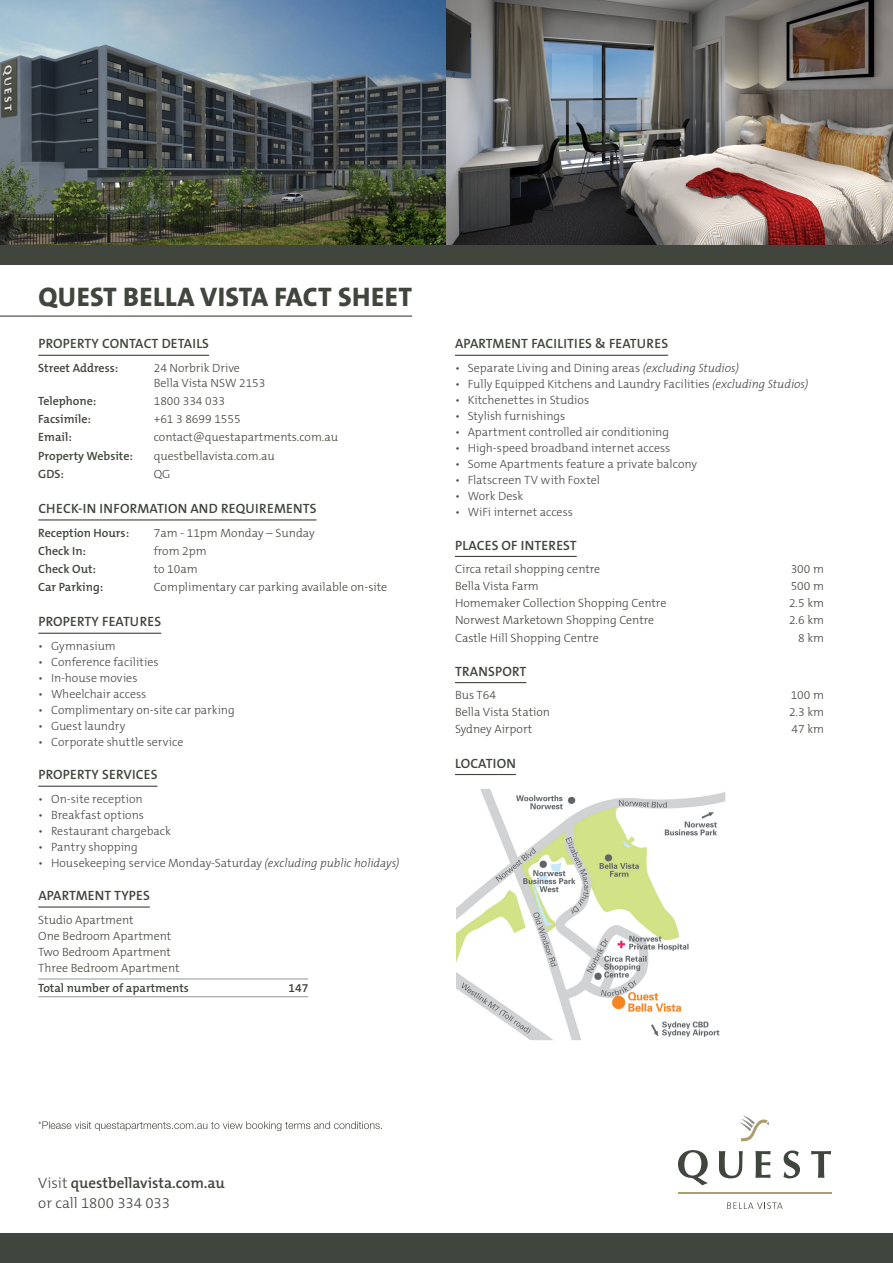
<style>
.page{position:relative;width:893px;height:1263px;background:#fff}
.page>*{position:absolute;margin:0;border:0;box-sizing:border-box;transform-origin:0 0}
.t1{font:800 27px "The Mix B W8";letter-spacing:.015em;color:#40453d}
.t2{font:600 15px "The Mix B W6";color:#40453d}
.t3{font:300 15px "The Mix B W3";color:#40453d}
.t4{font:600 13.5px "The Mix B W6";letter-spacing:.015em;color:#40453d}
.t5{font:300 12px "The Mix B W3";color:#484648}
.t6{font:300 12px/16px "The Mix B W3";color:#40453d}
.t7{font:600 12px "The Mix B W6";color:#40453d}
.s1{font-family:"The Mix Os F"}
.s2{font-family:"The Mix Os F";font-style:italic}
.s3{font-family:"The Mix B W3";font-weight:300}
</style>
<div class="page">
<svg style="left:38px;top:1121px;width:344px;height:10px"></svg>
<img style="left:0;top:0;width:893px;height:245px">
<hr style="left:0;top:316px;width:412px;height:1px;background:#40453d">
<hr style="left:455px;top:355px;width:213px;height:1px;background:#40453d">
<hr style="left:455px;top:556px;width:122px;height:1px;background:#40453d">
<hr style="left:455px;top:682px;width:71px;height:1px;background:#40453d">
<hr style="left:455px;top:774px;width:61px;height:1px;background:#40453d">
<img style="left:457px;top:790px;width:268px;height:249px">
<hr style="left:38px;top:355px;width:171px;height:1px;background:#40453d">
<hr style="left:38px;top:519px;width:278px;height:1px;background:#40453d">
<hr style="left:38px;top:633px;width:123px;height:1px;background:#40453d">
<hr style="left:38px;top:786px;width:120px;height:1px;background:#40453d">
<hr style="left:38px;top:906px;width:112px;height:2px;background:#40453d">
<hr style="left:38px;top:979px;width:270px;height:1px;background:#939598">
<hr style="left:38px;top:996px;width:270px;height:1px;background:#939598">
<div style="left:0;top:245px;width:893px;height:20px;background:#40453d"></div>
<div style="left:0;top:1233px;width:893px;height:30px;background:#40453d"></div>
<svg style="left:740px;top:1115px;width:29px;height:27px"></svg>
<svg style="left:678px;top:1150px;width:30px;height:35px"></svg>
<svg style="left:719px;top:1151px;width:24px;height:27px"></svg>
<svg style="left:755px;top:1151px;width:15px;height:27px"></svg>
<svg style="left:783px;top:1150px;width:17px;height:28px"></svg>
<svg style="left:811px;top:1151px;width:20px;height:27px"></svg>
<hr style="left:678px;top:1192px;width:153px;height:1px;background:#ad9d6e">
<svg style="left:727px;top:1202px;width:56px;height:7px"></svg>
<h1 class="t1" style="left:38px;top:280px;width:375px">QUEST BELLA VISTA FACT SHEET</h1>
<p class="t4" style="left:38px;top:335px;width:172px">PROPERTY CONTACT DETAILS</p>
<p class="t7" style="left:38px;top:360px;width:82px">Street Address:</p>
<p class="t6" style="left:154px;top:360px;width:113px;line-height:15px">24 Norbrik Drive<br>Bella Vista NSW 2153</p>
<p class="t7" style="left:38px;top:393px;width:60px">Telephone:</p>
<p class="t6" style="left:154px;top:393px;width:73px">1800 334 033</p>
<p class="t7" style="left:38px;top:411px;width:54px">Facsimile:</p>
<p class="t6" style="left:154px;top:411px;width:89px">+61 3 8699 1555</p>
<p class="t7" style="left:38px;top:430px;width:35px">Email:</p>
<p class="t6" style="left:154px;top:429px;width:186px">contact@questapartments.com.au</p>
<p class="t7" style="left:38px;top:448px;width:96px">Property Website:</p>
<p class="t6" style="left:154px;top:448px;width:123px">questbellavista.com.au</p>
<p class="t7" style="left:38px;top:466px;width:27px">GDS:</p>
<p class="t6" style="left:154px;top:466px;width:18px">QG</p>
<p class="t4" style="left:38px;top:500px;width:280px">CHECK-IN INFORMATION AND REQUIREMENTS</p>
<p class="t7" style="left:38px;top:525px;width:92px">Reception Hours:</p>
<p class="t6" style="left:154px;top:524px;width:163px">7am - 11pm Monday – Sunday</p>
<p class="t7" style="left:38px;top:543px;width:49px">Check In:</p>
<p class="t6" style="left:154px;top:543px;width:55px">from 2pm</p>
<p class="t7" style="left:38px;top:561px;width:59px">Check Out:</p>
<p class="t6" style="left:154px;top:561px;width:45px">to 10am</p>
<p class="t7" style="left:38px;top:579px;width:66px">Car Parking:</p>
<p class="t6" style="left:154px;top:579px;width:235px">Complimentary car parking available on-site</p>
<p class="t4" style="left:38px;top:613px;width:124px">PROPERTY FEATURES</p>
<p class="t5" style="left:38px;top:638px;width:79px"><span class="s1">•</span> Gymnasium</p>
<p class="t5" style="left:38px;top:654px;width:122px"><span class="s1">•</span> Conference facilities</p>
<p class="t5" style="left:38px;top:670px;width:101px"><span class="s1">•</span> In-house movies</p>
<p class="t5" style="left:38px;top:686px;width:110px"><span class="s1">•</span> Wheelchair access</p>
<p class="t5" style="left:38px;top:702px;width:198px"><span class="s1">•</span> Complimentary on-site car parking</p>
<p class="t5" style="left:38px;top:718px;width:89px"><span class="s1">•</span> Guest laundry</p>
<p class="t5" style="left:38px;top:734px;width:147px"><span class="s1">•</span> Corporate shuttle service</p>
<p class="t4" style="left:38px;top:766px;width:121px">PROPERTY SERVICES</p>
<p class="t5" style="left:38px;top:791px;width:106px"><span class="s1">•</span> On-site reception</p>
<p class="t5" style="left:38px;top:807px;width:107px"><span class="s1">•</span> Breakfast options</p>
<p class="t5" style="left:38px;top:823px;width:134px"><span class="s1">•</span> Restaurant chargeback</p>
<p class="t5" style="left:38px;top:839px;width:101px"><span class="s1">•</span> Pantry shopping</p>
<p class="t5" style="left:38px;top:855px;width:363px"><span class="s1">•</span> Housekeeping service Monday-Saturday <span class="s2">(excluding public holidays)</span></p>
<p class="t4" style="left:38px;top:887px;width:113px">APARTMENT TYPES</p>
<p class="t6" style="left:38px;top:911px;width:143px">Studio Apartment<br>One Bedroom Apartment<br>Two Bedroom Apartment<br>Three Bedroom Apartment</p>
<p class="t7" style="left:38px;top:980px;width:152px">Total number of apartments</p>
<p class="t7" style="left:288px;top:980px;width:21px">147</p>
<p class="t4" style="left:455px;top:335px;width:215px">APARTMENT FACILITIES &amp; FEATURES</p>
<p class="t5" style="left:455px;top:360px;width:285px"><span class="s1">•</span> Separate Living and Dining areas <span class="s2">(excluding Studios)</span></p>
<p class="t5" style="left:455px;top:376px;width:355px"><span class="s1">•</span> Fully Equipped Kitchens and Laundry Facilities <span class="s2">(excluding Studios)</span></p>
<p class="t5" style="left:455px;top:392px;width:136px"><span class="s1">•</span> Kitchenettes in Studios</p>
<p class="t5" style="left:455px;top:408px;width:112px"><span class="s1">•</span> Stylish furnishings</p>
<p class="t5" style="left:455px;top:424px;width:216px"><span class="s1">•</span> Apartment controlled air conditioning</p>
<p class="t5" style="left:455px;top:440px;width:217px"><span class="s1">•</span> High-speed broadband internet access</p>
<p class="t5" style="left:455px;top:456px;width:244px"><span class="s1">•</span> Some Apartments feature a private balcony</p>
<p class="t5" style="left:455px;top:473px;width:146px"><span class="s1">•</span> Flatscreen TV with Foxtel</p>
<p class="t5" style="left:455px;top:489px;width:70px"><span class="s1">•</span> Work Desk</p>
<p class="t5" style="left:455px;top:505px;width:119px"><span class="s1">•</span> WiFi internet access</p>
<p class="t4" style="left:455px;top:536px;width:123px">PLACES OF INTEREST</p>
<p class="t6" style="left:455px;top:561px;width:147px">Circa retail shopping centre</p>
<p class="t6" style="left:791px;top:561px;width:35px">300 m</p>
<p class="t6" style="left:455px;top:578px;width:85px">Bella Vista Farm</p>
<p class="t6" style="left:791px;top:578px;width:35px">500 m</p>
<p class="t6" style="left:455px;top:595px;width:213px">Homemaker Collection Shopping Centre</p>
<p class="t6" style="left:789px;top:595px;width:37px">2.5 km</p>
<p class="t6" style="left:455px;top:612px;width:201px">Norwest Marketown Shopping Centre</p>
<p class="t6" style="left:789px;top:612px;width:37px">2.6 km</p>
<p class="t6" style="left:455px;top:629px;width:145px">Castle Hill Shopping Centre</p>
<p class="t6" style="left:798px;top:629px;width:27px">8 km</p>
<p class="t4" style="left:455px;top:662px;width:73px">TRANSPORT</p>
<p class="t6" style="left:455px;top:687px;width:42px">Bus T64</p>
<p class="t6" style="left:791px;top:687px;width:35px">100 m</p>
<p class="t6" style="left:455px;top:704px;width:97px">Bella Vista Station</p>
<p class="t6" style="left:789px;top:704px;width:37px">2.3 km</p>
<p class="t6" style="left:455px;top:721px;width:79px">Sydney Airport</p>
<p class="t6" style="left:791px;top:721px;width:34px">47 km</p>
<p class="t4" style="left:455px;top:754px;width:62px">LOCATION</p>
<p class="t2" style="left:38px;top:1173px;width:188px"><span class="s3">Visit</span> questbellavista.com.au</p>
<p class="t3" style="left:38px;top:1193px;width:133px">or call 1800 334 033</p>
</div>
